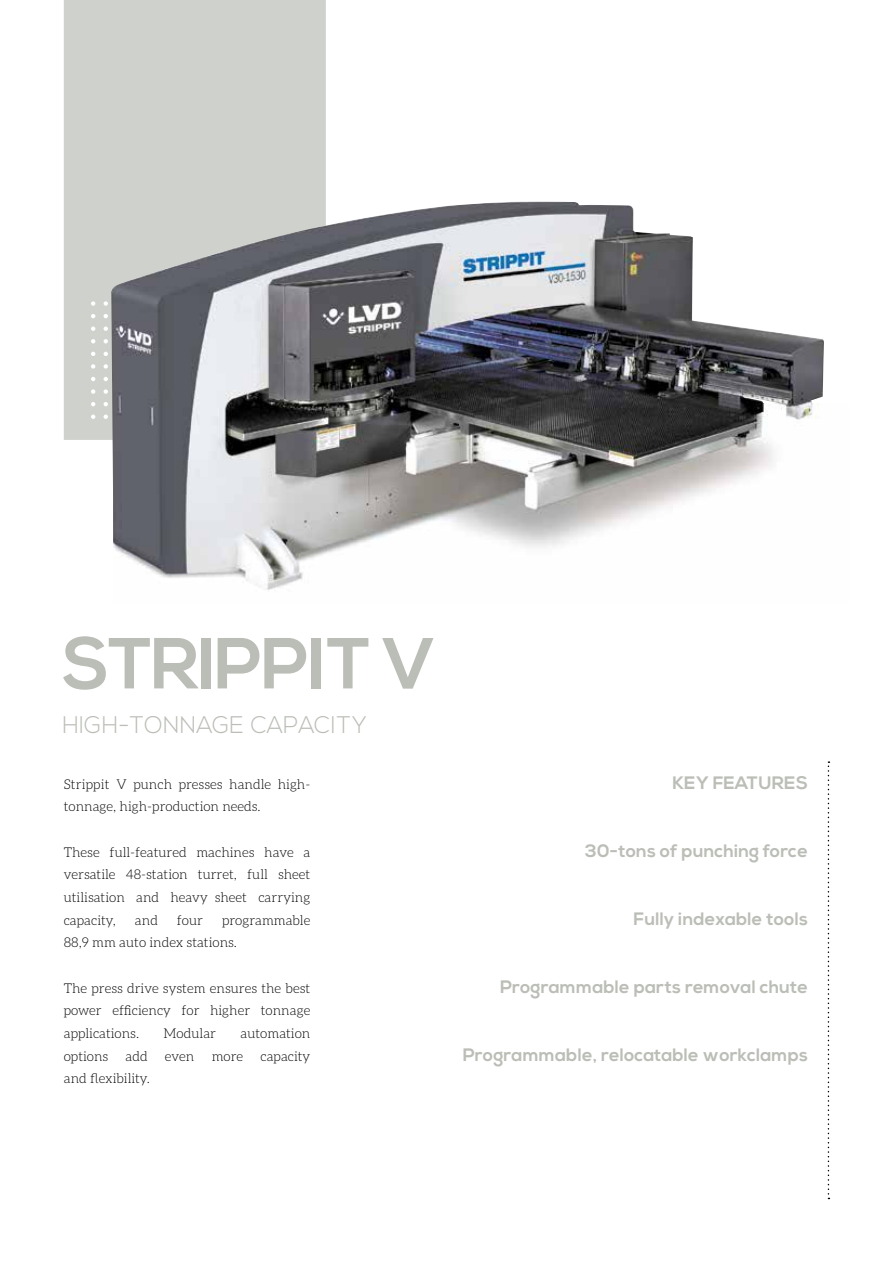
<style>
.page{position:relative;width:893px;height:1263px;background:#fff}
.page>*{position:absolute;margin:0;border:0;box-sizing:border-box;transform-origin:0 0}
.t1{font:700 72px "Nexa";letter-spacing:-.02em;color:#babeb6}
.t2{font:300 24px "Nexa";letter-spacing:.01em;color:#babeb6}
.t3{font:700 18px "Nexa";letter-spacing:.01em;color:#babeb6}
.t4{font:300 13.5px/22.6px "Aleo";color:#000}
</style>
<div class="page">
<div style="left:64px;top:0;width:262px;height:440px;background:#ced1cc"></div>
<svg style="left:828px;top:761px;width:1px;height:438px"></svg>
<img style="left:111px;top:201px;width:713px;height:387px">
<h1 class="t1" style="left:63px;top:622px;width:375px">STRIPPIT V</h1>
<h2 class="t2" style="left:63px;top:711px;width:306px">HIGH-TONNAGE CAPACITY</h2>
<p class="t4" style="left:64px;top:772px;width:248px">Strippit V punch presses handle high&shy;tonnage, high-production needs.</p>
<p class="t4" style="left:64px;top:840px;width:248px;text-align:justify">These full-featured machines have a versatile 48-station turret, full sheet utilisation and heavy sheet carrying capacity,</p>
<p class="t4" style="left:64px;top:908px;width:248px;text-indent:158px">programmable<br>88,9 mm auto index stations.</p>
<p class="t4" style="left:64px;top:976px;width:248px;text-align:justify">The press drive system ensures the best power efficiency for higher tonnage applications.</p>
<p class="t4" style="left:135px;top:908px;width:24px">and</p>
<p class="t4" style="left:177px;top:908px;width:28px">four</p>
<p class="t4" style="left:163px;top:1022px;width:54px">Modular</p>
<p class="t4" style="left:240px;top:1022px;width:71px">automation</p>
<p class="t4" style="left:64px;top:1044px;width:46px">options</p>
<p class="t4" style="left:126px;top:1044px;width:24px">add</p>
<p class="t4" style="left:165px;top:1044px;width:31px">even</p>
<p class="t4" style="left:212px;top:1044px;width:33px">more</p>
<p class="t4" style="left:261px;top:1044px;width:51px">capacity</p>
<p class="t4" style="left:64px;top:1067px;width:88px">and flexibility.</p>
<h3 class="t3" style="left:672px;top:772px;width:137px">KEY FEATURES</h3>
<h3 class="t3" style="left:585px;top:840px;width:224px">30-tons of punching force</h3>
<h3 class="t3" style="left:634px;top:908px;width:176px">Fully indexable tools</h3>
<h3 class="t3" style="left:500px;top:976px;width:309px">Programmable parts removal chute</h3>
<h3 class="t3" style="left:463px;top:1044px;width:347px">Programmable, relocatable workclamps</h3>
</div>
